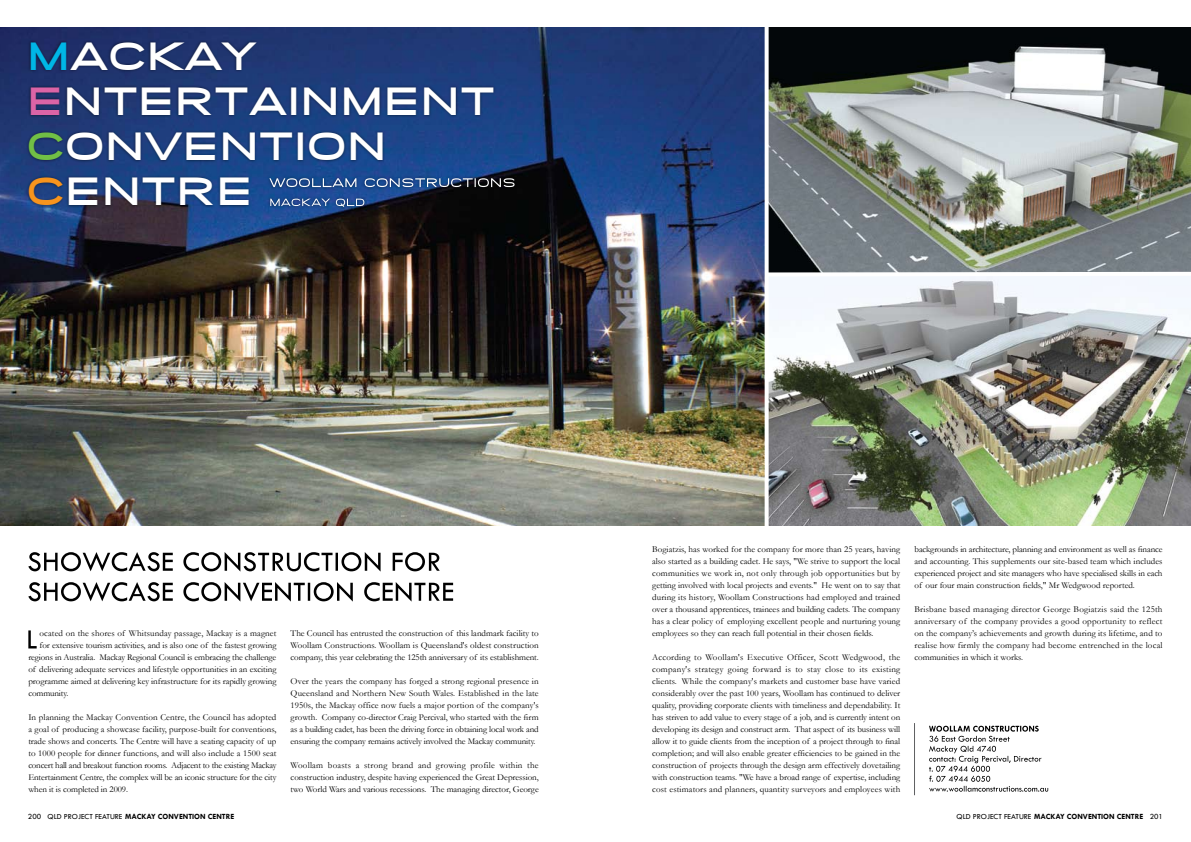
<style>
.page{position:relative;width:1191px;height:842px;background:#fff}
.page>*{position:absolute;margin:0;border:0;box-sizing:border-box;transform-origin:0 0}
.t1{font:800 40px/45px "SF Grandezza";letter-spacing:.08em;color:#fff}
.t2{font:9px/12px "Garamond";letter-spacing:-.005em;color:#000;text-align:justify}
.t3{font:9px "Garamond";letter-spacing:.015em;color:#000}
.t4{font:700 8px "Tw Cen";color:#000}
.s1{color:#00b6e6}
.s2{color:#db64a6}
.s3{color:#71bf45}
.s4{color:#f7941d}
.s5{font-weight:400}
</style>
<div class="page">
<img style="left:0;top:27px;width:764px;height:499px">
<img style="left:768px;top:27px;width:423px;height:499px">
<svg style="left:28px;top:582px;width:425px;height:20px"></svg>
<svg style="left:28px;top:552px;width:412px;height:20px"></svg>
<svg style="left:28px;top:630px;width:9px;height:18px"></svg>
<hr style="left:914px;top:723px;width:1px;height:72px;background:#5f6062">
<svg style="left:764px;top:27px;width:1px;height:499px"></svg>
<svg style="left:762px;top:270px;width:429px;height:8px"></svg>
<div style="left:26px;top:40px;width:582px;height:229px;background:#000;opacity:.5"></div>
<div style="left:267px;top:195px;width:104px;height:19px;background:#000;opacity:.5"></div>
<svg style="left:270px;top:199px;width:94px;height:8px"></svg>
<div style="left:266px;top:175px;width:255px;height:19px;background:#000;opacity:.5"></div>
<svg style="left:269px;top:178px;width:245px;height:9px;background:#536c92"></svg>
<svg style="left:929px;top:726px;width:119px;height:66px"></svg>
<h1 class="t1" style="left:28px;top:34px;width:466px"><span class="s1">M</span>ACKAY<br><span class="s2">E</span>NTERTAINMENT<br><span class="s3">C</span>ONVENTION<br><span class="s4">C</span>ENTRE</h1>
<p class="t3" style="left:39px;top:627px;width:238px">ocated on the shores of Whitsunday passage, Mackay is a magnet</p>
<p class="t2" style="left:39px;top:639px;width:238px">for extensive tourism activities, and is also one of the fastest growing</p>
<p class="t2" style="left:28px;top:651px;width:249px">regions in Australia. Mackay Regional Council is embracing the challenge</p>
<p class="t2" style="left:28px;top:663px;width:250px">of delivering adequate services and lifestyle opportunities in an exciting</p>
<p class="t2" style="left:28px;top:675px;width:250px">programme aimed at delivering key infrastructure for its rapidly growing</p>
<p class="t2" style="left:28px;top:687px;width:41px">community.</p>
<p class="t2" style="left:28px;top:711px;width:250px">In planning the Mackay Convention Centre, the Council has adopted a goal of producing a showcase facility, purpose-built for conventions, trade shows and concerts. The Centre will have a seating capacity of up to 1000 people for dinner functions, and will also include a 1500 seat concert hall and breakout function rooms. Adjacent to the existing Mackay Entertainment Centre, the complex will be an iconic structure for the city when it is completed in 2009.</p>
<p class="t2" style="left:291px;top:627px;width:250px">The Council has entrusted the construction of this landmark facility to Woollam Constructions. Woollam is Queensland's oldest construction company, this year celebrating the 125th anniversary of its establishment.</p>
<p class="t2" style="left:291px;top:675px;width:249px">Over the years the company has forged a strong regional presence in Queensland and Northern New South Wales. Established in the late 1950s, the Mackay office now fuels a major portion of the company's growth. Company co-director Craig Percival, who started with the firm as a building cadet, has been the driving force in obtaining local work and ensuring the company remains actively involved the Mackay community.</p>
<p class="t2" style="left:291px;top:759px;width:250px">Woollam boasts a strong brand and growing profile within the construction industry, despite having experienced the Great Depression, two World Wars and various recessions. The managing director, George</p>
<p class="t2" style="left:652px;top:543px;width:250px">Bogiatzis, has worked for the company for more than 25 years, having also started as a building cadet. He says, "We strive to support the local communities we work in, not only through job opportunities but by getting involved with local projects and events." He went on to say that during its history, Woollam Constructions had employed and trained over a thousand apprentices, trainees and building cadets. The company has a clear policy of employing excellent people and nurturing young employees so they can reach full potential in their chosen fields.</p>
<p class="t2" style="left:652px;top:651px;width:250px">According to Woollam's Executive Officer, Scott Wedgwood, the company's strategy going forward is to stay close to its existing clients. While the company's markets and customer base have varied considerably over the past 100 years, Woollam has continued to deliver quality, providing corporate clients with timeliness and dependability. It has striven to add value to every stage of a job, and is currently intent on developing its design and construct arm. That aspect of its business will allow it to guide clients from the inception of a project through to final completion; and will also enable greater efficiencies to be gained in the construction of projects through the design arm effectively dovetailing with construction teams. "We have a broad range of expertise, including cost estimators and planners, quantity surveyors and employees with</p>
<p class="t2" style="left:914px;top:543px;width:250px">backgrounds in architecture, planning and environment as well as finance and accounting. This supplements our site-based team which includes experienced project and site managers who have specialised skills in each of our four main construction fields," Mr Wedgwood reported.</p>
<p class="t2" style="left:914px;top:603px;width:249px">Brisbane based managing director George Bogiatzis said the 125th anniversary of the company provides a good opportunity to reflect on the company’s achievements and growth during its lifetime, and to realise how firmly the company had become entrenched in the local communities in which it works.</p>
<p class="t4" style="left:28px;top:811px;width:208px"><span class="s5">200 QLD PROJECT FEATURE</span> MACKAY CONVENTION CENTRE</p>
<p class="t4" style="left:956px;top:811px;width:208px"><span class="s5">QLD PROJECT FEATURE</span> MACKAY CONVENTION CENTRE <span class="s5">201</span></p>
</div>
